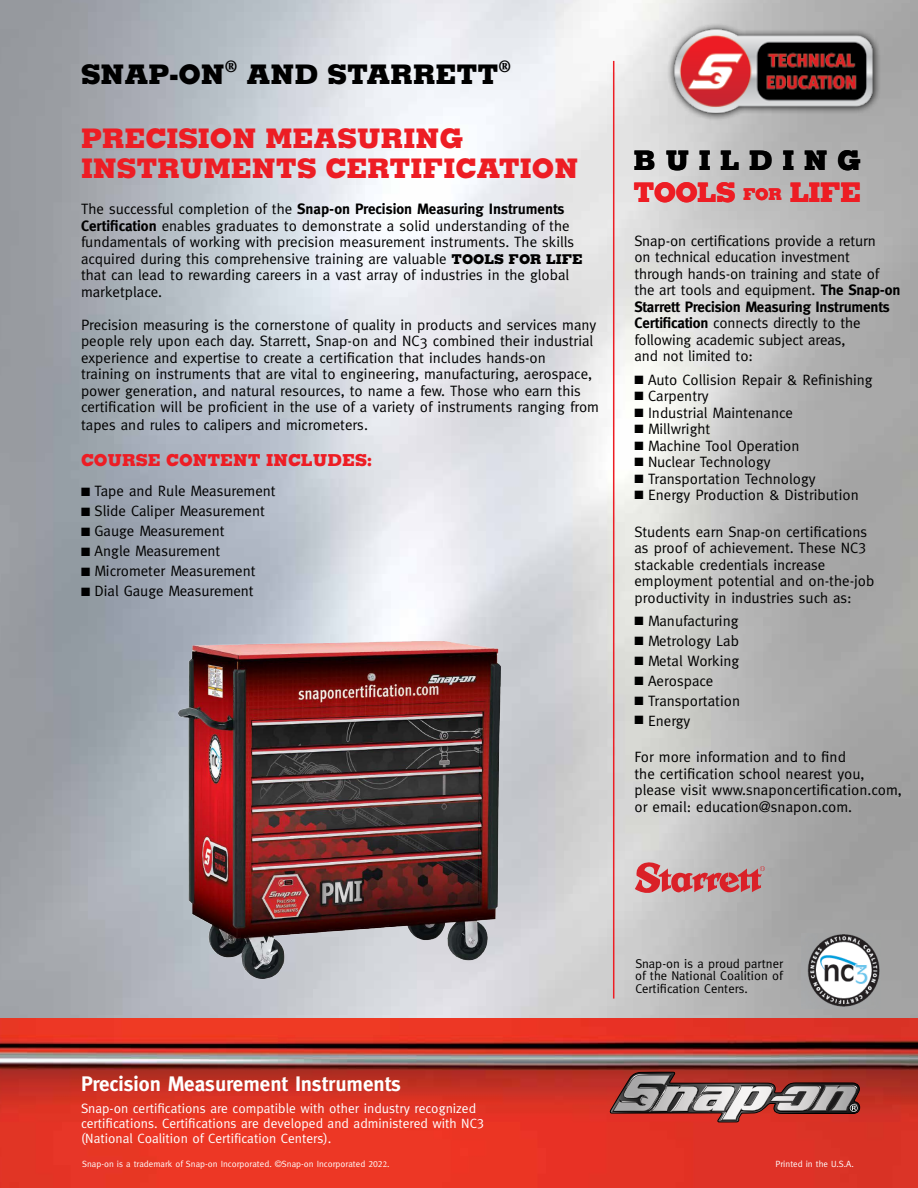
<style>
.page{position:relative;width:918px;height:1188px;background:#fff}
.page>*{position:absolute;margin:0;border:0;box-sizing:border-box;transform-origin:0 0}
.t1{font:800 27px/30px "Memphis";color:#ed1d24}
.t2{font:800 27px "Memphis";color:#000}
.t3{font:800 27px/32.2px "Memphis";letter-spacing:.16em;color:#ed1d24}
.t4{font:700 21px "Meta";color:#fff}
.t5{font:800 16.5px "Memphis";color:#ed1d24}
.t6{font:15px/16.5px "Meta";color:#000}
.t7{font:13.5px/15px "Meta";color:#fff}
.t8{font:12.75px/12.8px "Meta";color:#000;text-align:justify}
.t9{font:9px "Meta";color:#fff}
.s1{font-weight:700}
.s2{font-family:"Memphis";font-weight:800;font-size:13.5px}
.s3{color:#000}
.s4{font-size:16.2px}
.s5{font-family:"Meta Caps"}
.s6{font-family:"Minion Pro"}
</style>
<div class="page">
<img style="left:0;top:1018px;width:918px;height:170px">
<svg style="left:609px;top:1072px;width:253px;height:51px;background:#9e635f"></svg>
<div style="left:667px;top:22px;width:214px;height:100px;background:#a3a3a3"></div>
<img style="left:668px;top:22px;width:211px;height:99px">
<hr style="left:613px;top:61px;width:1px;height:938px;background:#ed1d24">
<svg style="left:635px;top:862px;width:130px;height:31px;background:#ca7c7f"></svg>
<img style="left:178px;top:639px;width:323px;height:342px">
<img style="left:801px;top:934px;width:80px;height:74px">
<h1 class="t2" style="left:81px;top:57px;width:432px">SNAP-ON<sup>®</sup> AND STARRETT<sup>®</sup></h1>
<h1 class="t1" style="left:81px;top:123px;width:499px">PRECISION MEASURING<br>INSTRUMENTS CERTIFICATION</h1>
<p class="t6" style="left:81px;top:201px;width:503px">The successful completion of the <span class="s1">Snap-on Precision Measuring Instruments Certification</span> enables graduates to demonstrate a solid understanding of the fundamentals of working with precision measurement instruments. The skills acquired during this comprehensive training are valuable <span class="s2">TOOLS FOR LIFE </span>that can lead to rewarding careers in a vast array of industries in the global marketplace.</p>
<p class="t6" style="left:81px;top:316px;width:520px">Precision measuring is the cornerstone of quality in products and services many people rely upon each day. Starrett, Snap-on and NC3 combined their industrial experience and expertise to create a certification that includes hands-on<br>training on instruments that are vital to engineering, manufacturing, aerospace, power generation, and natural resources, to name a few. Those who earn this certification will be proficient in the use of a variety of instruments ranging from</p>
<p class="t6" style="left:81px;top:417px;width:289px">tapes and rules to calipers and micrometers.</p>
<p class="t5" style="left:81px;top:450px;width:293px">COURSE CONTENT INCLUDES:</p>
<p class="t6" style="left:81px;top:483px;width:196px">■ Tape and Rule Measurement</p>
<p class="t6" style="left:81px;top:503px;width:185px">■ Slide Caliper Measurement</p>
<p class="t6" style="left:81px;top:523px;width:145px">■ Gauge Measurement</p>
<p class="t6" style="left:81px;top:542px;width:141px">■ Angle Measurement</p>
<p class="t6" style="left:81px;top:562px;width:176px">■ Micrometer Measurement</p>
<p class="t6" style="left:81px;top:582px;width:174px">■ Dial Gauge Measurement</p>
<h1 class="t3" style="left:634px;top:144px;width:229px"><span class="s3">BUILDING<br></span>TOOLS <span class="s4">FOR</span> LIFE</h1>
<p class="t6" style="left:634px;top:232px;width:267px">Snap-on certifications provide a return<br>on technical education investment through hands-on training and state of the art tools and equipment. <span class="s1">The Snap-on Starrett Precision Measuring Instruments Certification</span> connects directly to the following academic subject areas,<br>and not limited to:</p>
<p class="t6" style="left:634px;top:371px;width:240px">■ Auto Collision Repair &amp; Refinishing</p>
<p class="t6" style="left:634px;top:388px;width:76px">■ Carpentry</p>
<p class="t6" style="left:634px;top:404px;width:160px">■ Industrial Maintenance</p>
<p class="t6" style="left:634px;top:421px;width:77px">■ Millwright</p>
<p class="t6" style="left:634px;top:437px;width:167px">■ Machine Tool Operation</p>
<p class="t6" style="left:634px;top:454px;width:138px">■ Nuclear Technology</p>
<p class="t6" style="left:634px;top:470px;width:183px">■ Transportation Technology</p>
<p class="t6" style="left:634px;top:487px;width:226px">■ Energy Production &amp; Distribution</p>
<p class="t6" style="left:634px;top:523px;width:241px">Students earn Snap-on certifications as proof of achievement. These <span class="s5">NC3 </span>stackable credentials increase employment potential and on-the-job productivity in industries such as:</p>
<p class="t6" style="left:634px;top:613px;width:106px">■ Manufacturing</p>
<p class="t6" style="left:634px;top:632px;width:106px">■ Metrology Lab</p>
<p class="t6" style="left:634px;top:652px;width:106px">■ Metal Working</p>
<p class="t6" style="left:634px;top:672px;width:80px">■ Aerospace</p>
<p class="t6" style="left:634px;top:692px;width:107px">■ Transportation</p>
<p class="t6" style="left:634px;top:712px;width:58px">■ Energy</p>
<p class="t6" style="left:634px;top:749px;width:269px">For more information and to find<br>the certification school nearest you, please visit www.snaponcertification.com, or email: education@snapon.com.</p>
<h2 class="t4" style="left:81px;top:1071px;width:321px">Precision Measurement Instruments</h2>
<p class="t7" style="left:81px;top:1100px;width:405px">Snap-on certifications are compatible with other industry recognized certifications. Certifications are developed and administered with <span class="s5">NC3 </span>(National Coalition of Certification Centers).</p>
<p class="t9" style="left:82px;top:1158px;width:309px">Snap-on is a trademark of Snap-on Incorporated. ©Snap-on Incorporated <span class="s5">202</span><span class="s6">2</span>.</p>
<p class="t8" style="left:635px;top:957px;width:150px">Snap-on is a proud partner of the National Coalition of Certification Centers.</p>
<p class="t9" style="left:776px;top:1158px;width:80px">Printed in the U.S.A.</p>
</div>
